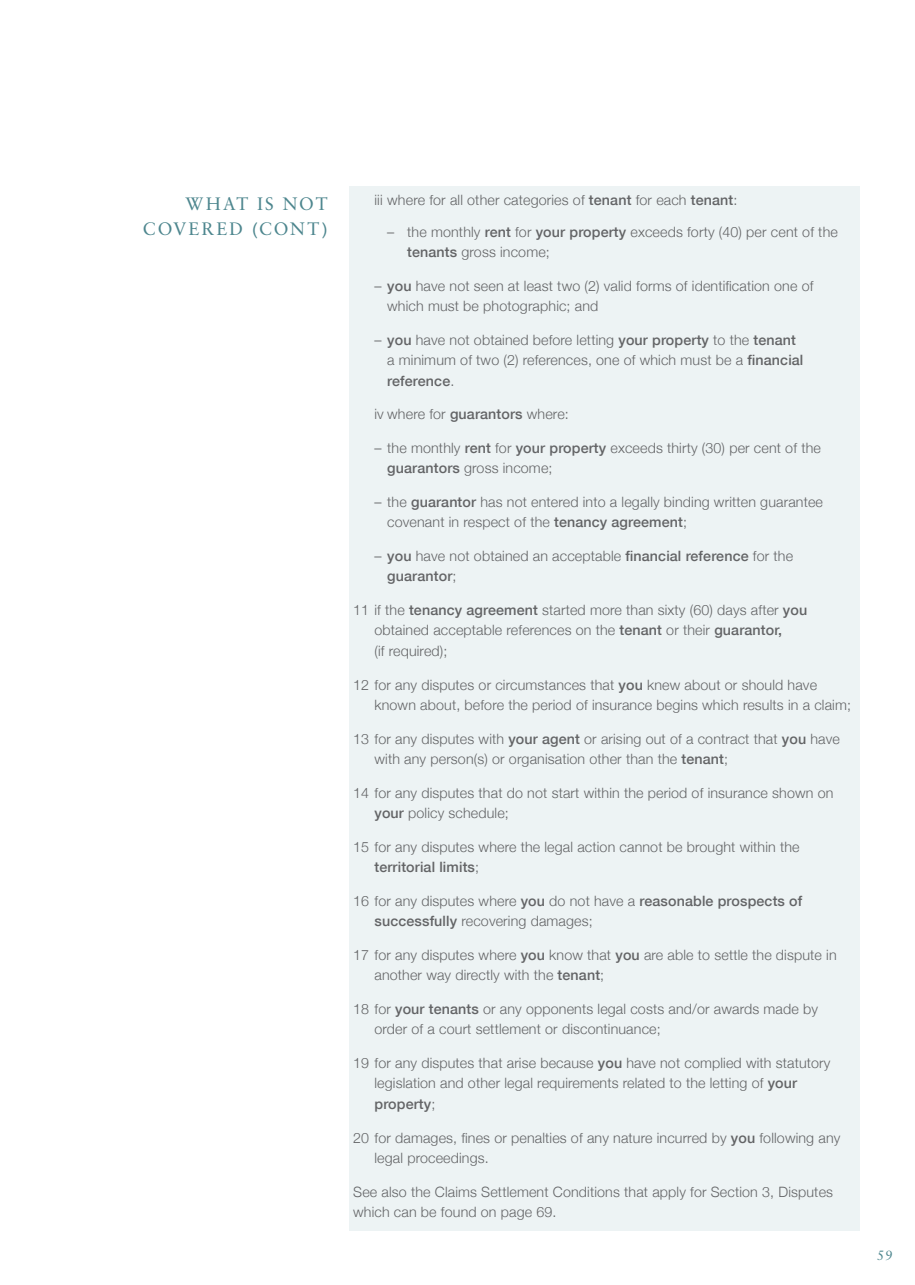
<style>
.page{position:relative;width:915px;height:1285px;background:#fff}
.page>*{position:absolute;margin:0;border:0;box-sizing:border-box;transform-origin:0 0}
.t1{font:18px/25.5px "Classical Garamond BT";letter-spacing:.105em;color:#4d868e;text-align:right}
.t2{font:300 14.25px/20.5px "Helvetica Neue";letter-spacing:.01em;color:#636466}
.t3{font:13.5px "Classical Garamond BT";color:#4d868e}
.s1{font-weight:500}
</style>
<div class="page">
<div style="left:349px;top:186px;width:510px;height:1044px;background:#edf3f4"></div>
<p class="t1" style="left:143px;top:190px;width:186px">WHAT IS NOT<br>COVERED (CONT)</p>
<p class="t2" style="left:374px;top:189px;width:364px">iii where for all other categories of <span class="s1">tenant</span> for each <span class="s1">tenant</span>:</p>
<p class="t2" style="left:407px;top:220px;width:432px;text-indent:-20px">– the monthly <span class="s1">rent</span> for <span class="s1">your property</span> exceeds forty (40) per cent of the <span class="s1">tenants</span> gross income;</p>
<p class="t2" style="left:387px;top:274px;width:427px;text-indent:-13px">– <span class="s1">you</span> have not seen at least two (2) valid forms of identification one of which must be photographic; and</p>
<p class="t2" style="left:387px;top:328px;width:417px;text-indent:-13px">– <span class="s1">you</span> have not obtained before letting <span class="s1">your property</span> to the <span class="s1">tenant </span>a minimum of two (2) references, one of which must be a <span class="s1">financial reference</span>.</p>
<p class="t2" style="left:374px;top:403px;width:196px">iv where for <span class="s1">guarantors</span> where:</p>
<p class="t2" style="left:387px;top:436px;width:435px;text-indent:-13px">– the monthly <span class="s1">rent</span> for <span class="s1">your property</span> exceeds thirty (30) per cent of the <span class="s1">guarantors</span> gross income;</p>
<p class="t2" style="left:387px;top:490px;width:437px;text-indent:-13px">– the <span class="s1">guarantor</span> has not entered into a legally binding written guarantee covenant in respect of the <span class="s1">tenancy agreement</span>;</p>
<p class="t2" style="left:387px;top:544px;width:407px;text-indent:-13px">– <span class="s1">you</span> have not obtained an acceptable <span class="s1">financial reference</span> for the <span class="s1">guarantor</span>;</p>
<p class="t2" style="left:374px;top:598px;width:434px;text-indent:-21px">11 if the <span class="s1">tenancy agreement</span> started more than sixty (60) days after <span class="s1">you </span>obtained acceptable references on the <span class="s1">tenant</span> or their <span class="s1">guarantor,<br></span>(if required);</p>
<p class="t2" style="left:374px;top:673px;width:478px;text-indent:-21px">12 for any disputes or circumstances that <span class="s1">you</span> knew about or should have known about, before the period of insurance begins which results in a claim;</p>
<p class="t2" style="left:374px;top:727px;width:467px;text-indent:-21px">13 for any disputes with <span class="s1">your agent</span> or arising out of a contract that <span class="s1">you</span> have with any person(s) or organisation other than the <span class="s1">tenant</span>;</p>
<p class="t2" style="left:374px;top:781px;width:460px;text-indent:-21px">14 for any disputes that do not start within the period of insurance shown on <span class="s1">your</span> policy schedule;</p>
<p class="t2" style="left:374px;top:835px;width:426px;text-indent:-21px">15 for any disputes where the legal action cannot be brought within the <span class="s1">territorial limits</span>;</p>
<p class="t2" style="left:374px;top:889px;width:429px;text-indent:-21px">16 for any disputes where <span class="s1">you</span> do not have a <span class="s1">reasonable prospects of successfully</span> recovering damages;</p>
<p class="t2" style="left:374px;top:943px;width:463px;text-indent:-21px">17 for any disputes where <span class="s1">you</span> know that <span class="s1">you</span> are able to settle the dispute in another way directly with the <span class="s1">tenant</span>;</p>
<p class="t2" style="left:374px;top:997px;width:445px;text-indent:-21px">18 for <span class="s1">your tenants</span> or any opponents legal costs and/or awards made by order of a court settlement or discontinuance;</p>
<p class="t2" style="left:374px;top:1051px;width:457px;text-indent:-21px">19 for any disputes that arise because <span class="s1">you</span> have not complied with statutory legislation and other legal requirements related to the letting of <span class="s1">your property</span>;</p>
<p class="t2" style="left:374px;top:1126px;width:467px;text-indent:-21px">20 for damages, fines or penalties of any nature incurred by <span class="s1">you</span> following any legal proceedings.</p>
<p class="t2" style="left:353px;top:1180px;width:481px">See also the Claims Settlement Conditions that apply for Section 3, Disputes which can be found on page 69.</p>
<p class="t3" style="left:876px;top:1246px;width:17px">59</p>
</div>
